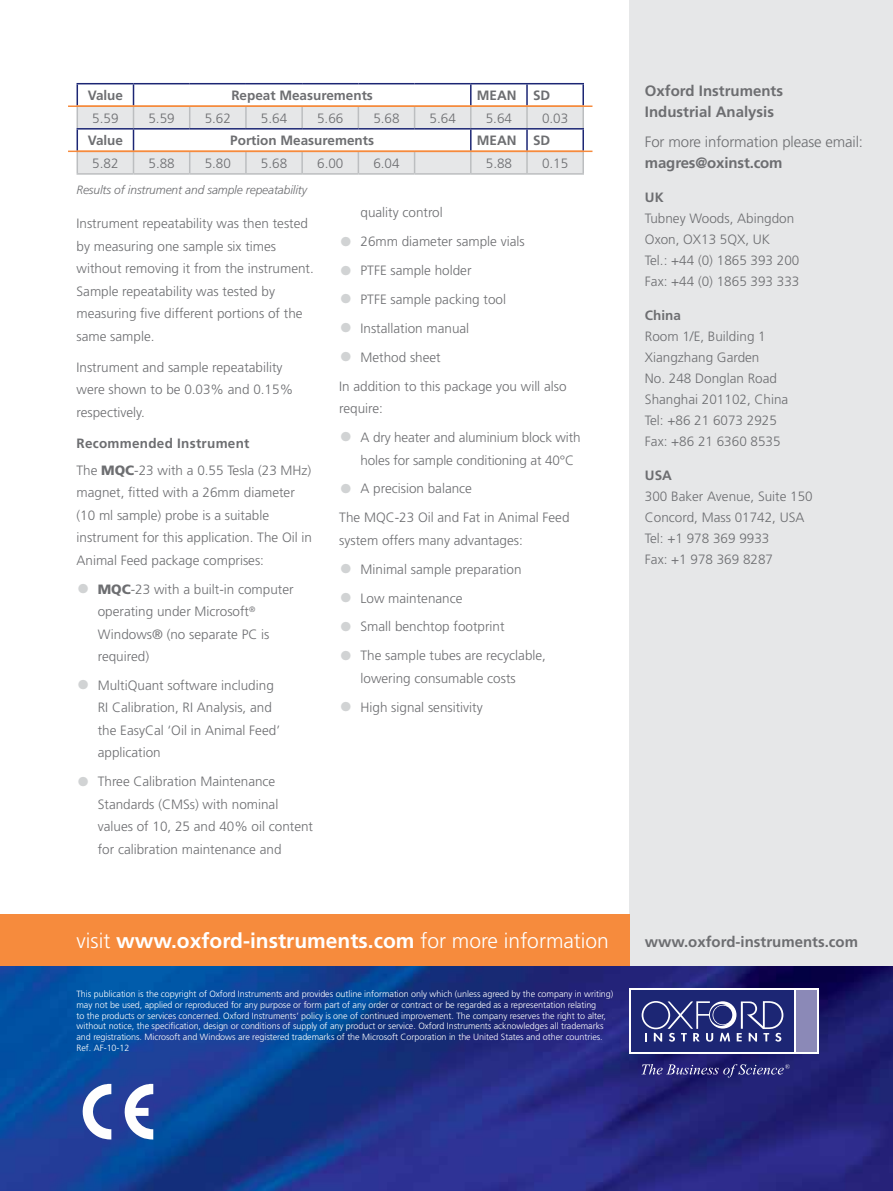
<style>
.page{position:relative;width:893px;height:1191px;background:#fff}
.page>*{position:absolute;margin:0;border:0;box-sizing:border-box;transform-origin:0 0}
.t1{font:700 21px "Frutiger";color:#fff}
.t2{font:700 15px/21px "Frutiger";color:#6d6e71}
.t3{font:300 15px "Frutiger";letter-spacing:-.01em;color:#6d6e71}
.t4{font:300 13.5px/22.5px "Frutiger";color:#6d6e71}
.t5{font:700 13.5px "Frutiger";color:#6d6e71}
.t6{font:italic 300 12px "Frutiger";letter-spacing:-.01em;color:#6d6e71}
.t7{font:300 9px/10.8px "Frutiger";letter-spacing:-.005em;color:#fff}
.s1{font-size:27px;color:#d1d3d4}
.s2{font-weight:700}
.s3{font-weight:900}
.s4{font-weight:300}
</style>
<div class="page">
<img style="left:0;top:965px;width:893px;height:226px">
<div style="left:629px;top:0;width:264px;height:965px;background:#e6e7e8"></div>
<div style="left:0;top:914px;width:629px;height:51px;background:#f68b3d"></div>
<div style="left:629px;top:988px;width:190px;height:65px;background:#fff"></div>
<div style="left:631px;top:990px;width:163px;height:62px;background:#1c2674"></div>
<div style="left:796px;top:990px;width:21px;height:62px;background:#8b89b7"></div>
<svg style="left:642px;top:1001px;width:141px;height:40px"></svg>
<svg style="left:641px;top:1064px;width:149px;height:13px;background:#454388"></svg>
<img style="left:82px;top:1083px;width:71px;height:56px">
<hr style="left:582px;top:107px;width:2px;height:21px;background:#bcbec0">
<hr style="left:582px;top:152px;width:2px;height:21px;background:#bcbec0">
<hr style="left:77px;top:173px;width:56px;height:2px;background:#bcbec0">
<hr style="left:133px;top:173px;width:57px;height:2px;background:#bcbec0">
<hr style="left:190px;top:173px;width:56px;height:2px;background:#bcbec0">
<hr style="left:246px;top:173px;width:56px;height:2px;background:#bcbec0">
<hr style="left:302px;top:173px;width:56px;height:2px;background:#bcbec0">
<hr style="left:358px;top:173px;width:57px;height:2px;background:#bcbec0">
<hr style="left:415px;top:173px;width:56px;height:2px;background:#bcbec0">
<hr style="left:471px;top:173px;width:56px;height:2px;background:#bcbec0">
<hr style="left:527px;top:173px;width:57px;height:2px;background:#bcbec0">
<hr style="left:77px;top:83px;width:56px;height:1px;background:#1c2674">
<hr style="left:133px;top:83px;width:57px;height:1px;background:#1c2674">
<hr style="left:190px;top:83px;width:56px;height:1px;background:#1c2674">
<hr style="left:246px;top:83px;width:56px;height:1px;background:#1c2674">
<hr style="left:302px;top:83px;width:56px;height:1px;background:#1c2674">
<hr style="left:358px;top:83px;width:57px;height:1px;background:#1c2674">
<hr style="left:415px;top:83px;width:56px;height:1px;background:#1c2674">
<hr style="left:471px;top:83px;width:56px;height:1px;background:#1c2674">
<hr style="left:527px;top:83px;width:57px;height:1px;background:#1c2674">
<hr style="left:582px;top:84px;width:2px;height:21px;background:#1c2674">
<svg style="left:77px;top:84px;width:506px;height:90px"></svg>
<hr style="left:190px;top:128px;width:56px;height:2px;background:#1c2674">
<hr style="left:246px;top:128px;width:56px;height:2px;background:#1c2674">
<hr style="left:302px;top:128px;width:56px;height:2px;background:#1c2674">
<hr style="left:358px;top:128px;width:57px;height:2px;background:#1c2674">
<hr style="left:415px;top:128px;width:56px;height:2px;background:#1c2674">
<hr style="left:471px;top:128px;width:56px;height:2px;background:#1c2674">
<hr style="left:470px;top:130px;width:2px;height:21px;background:#1c2674">
<hr style="left:527px;top:128px;width:57px;height:2px;background:#1c2674">
<hr style="left:526px;top:130px;width:2px;height:21px;background:#1c2674">
<hr style="left:582px;top:130px;width:2px;height:21px;background:#1c2674">
<hr style="left:68px;top:105px;width:524px;height:2px;background:#f68b3d">
<hr style="left:68px;top:151px;width:524px;height:1px;background:#f68b3d">
<p class="t5" style="left:88px;top:88px;width:37px">Value</p>
<p class="t5" style="left:231px;top:88px;width:143px">Repeat Measurements</p>
<p class="t5" style="left:477px;top:88px;width:75px">MEAN SD</p>
<p class="t4" style="left:92px;top:107px;width:28px">5.59</p>
<p class="t4" style="left:148px;top:107px;width:28px">5.59</p>
<p class="t4" style="left:205px;top:107px;width:28px">5.62</p>
<p class="t4" style="left:261px;top:107px;width:28px">5.64</p>
<p class="t4" style="left:317px;top:107px;width:28px">5.66</p>
<p class="t4" style="left:373px;top:107px;width:28px">5.68</p>
<p class="t4" style="left:430px;top:107px;width:28px">5.64</p>
<p class="t4" style="left:486px;top:107px;width:28px">5.64</p>
<p class="t4" style="left:542px;top:107px;width:28px">0.03</p>
<p class="t5" style="left:88px;top:133px;width:37px">Value</p>
<p class="t5" style="left:230px;top:133px;width:145px">Portion Measurements</p>
<p class="t5" style="left:477px;top:133px;width:75px">MEAN SD</p>
<p class="t4" style="left:92px;top:152px;width:28px">5.82</p>
<p class="t4" style="left:149px;top:152px;width:28px">5.88</p>
<p class="t4" style="left:205px;top:152px;width:28px">5.80</p>
<p class="t4" style="left:261px;top:152px;width:28px">5.68</p>
<p class="t4" style="left:317px;top:152px;width:28px">6.00</p>
<p class="t4" style="left:373px;top:152px;width:28px">6.04</p>
<p class="t4" style="left:486px;top:152px;width:28px">5.88</p>
<p class="t4" style="left:542px;top:152px;width:28px">0.15</p>
<p class="t6" style="left:77px;top:183px;width:232px">Results of instrument and sample repeatability</p>
<p class="t4" style="left:360px;top:201px;width:84px">quality control</p>
<p class="t4" style="left:339px;top:230px;width:187px"><span class="s1">•</span> 26mm diameter sample vials</p>
<p class="t4" style="left:339px;top:259px;width:134px"><span class="s1">•</span> PTFE sample holder</p>
<p class="t4" style="left:339px;top:288px;width:168px"><span class="s1">•</span> PTFE sample packing tool</p>
<p class="t4" style="left:339px;top:317px;width:132px"><span class="s1">•</span> Installation manual</p>
<p class="t4" style="left:339px;top:342px;width:229px;line-height:29px"><span class="s1">•</span> Method sheet<br>In addition to this package you will also</p>
<p class="t4" style="left:339px;top:397px;width:45px">require:</p>
<p class="t4" style="left:360px;top:426px;width:222px;text-indent:-21px"><span class="s1">•</span> A dry heater and aluminium block with holes for sample conditioning at 40°C</p>
<p class="t4" style="left:339px;top:474px;width:232px;line-height:29px"><span class="s1">•</span> A precision balance<br>The MQC-23 Oil and Fat in Animal Feed</p>
<p class="t4" style="left:339px;top:529px;width:185px">system offers many advantages:</p>
<p class="t4" style="left:339px;top:558px;width:184px"><span class="s1">•</span> Minimal sample preparation</p>
<p class="t4" style="left:339px;top:586px;width:125px"><span class="s1">•</span> Low maintenance</p>
<p class="t4" style="left:339px;top:615px;width:167px"><span class="s1">•</span> Small benchtop footprint</p>
<p class="t4" style="left:360px;top:644px;width:187px;text-indent:-21px"><span class="s1">•</span> The sample tubes are recyclable, lowering consumable costs</p>
<p class="t4" style="left:339px;top:696px;width:145px"><span class="s1">•</span> High signal sensitivity</p>
<p class="t4" style="left:77px;top:212px;width:239px">Instrument repeatability was then tested by measuring one sample six times without removing it from the instrument.<br>Sample repeatability was tested by measuring five different portions of the same sample.</p>
<p class="t4" style="left:77px;top:356px;width:218px">Instrument and sample repeatability were shown to be 0.03% and 0.15% respectively.</p>
<p class="t4" style="left:77px;top:430px;width:236px;line-height:26.7px"><span class="s2">Recommended Instrument<br></span>The <span class="s3">MQC</span>-23 with a 0.55 Tesla (23 MHz)</p>
<p class="t4" style="left:77px;top:481px;width:237px">magnet, fitted with a 26mm diameter (10 ml sample) probe is a suitable instrument for this application. The Oil in Animal Feed package comprises:</p>
<p class="t4" style="left:98px;top:577px;width:197px;text-indent:-21px"><span class="s1">•</span> <span class="s3">MQC</span>-23 with a built-in computer operating under Microsoft<sup>®<br></sup>Windows® (no separate PC is required)</p>
<p class="t4" style="left:98px;top:674px;width:184px;text-indent:-21px"><span class="s1">•</span> MultiQuant software including<br>RI Calibration, RI Analysis, and the EasyCal ‘Oil in Animal Feed’ application</p>
<p class="t4" style="left:98px;top:770px;width:217px;text-indent:-21px"><span class="s1">•</span> Three Calibration Maintenance<br>Standards (CMSs) with nominal values of 10, 25 and 40% oil content for calibration maintenance and</p>
<h1 class="t1" style="left:77px;top:928px;width:534px"><span class="s4">visit</span> www.oxford-instruments.com <span class="s4">for more information</span></h1>
<p class="t7" style="left:77px;top:988px;width:538px">This publication is the copyright of Oxford Instruments and provides outline information only which (unless agreed by the company in writing) may not be used, applied or reproduced for any purpose or form part of any order or contract or be regarded as a representation relating<br>to the products or services concerned. Oxford Instruments’ policy is one of continued improvement. The company reserves the right to alter, without notice, the specification, design or conditions of supply of any product or service. Oxford Instruments acknowledges all trademarks and registrations. Microsoft and Windows are registered trademarks of the Microsoft Corporation in the United States and other countries.<br>Ref. AF-10-12</p>
<p class="t2" style="left:645px;top:80px;width:140px">Oxford Instruments<br>Industrial Analysis</p>
<p class="t3" style="left:645px;top:134px;width:220px">For more information please email:</p>
<p class="t2" style="left:645px;top:153px;width:139px">magres@oxinst.com</p>
<p class="t5" style="left:645px;top:190px;width:20px">UK</p>
<p class="t4" style="left:645px;top:208px;width:156px;line-height:21px">Tubney Woods, Abingdon<br>Oxon, OX13 5QX, UK<br>Tel.: +44 (0) 1865 393 200<br>Fax: +44 (0) 1865 393 333</p>
<p class="t5" style="left:645px;top:307px;width:38px">China</p>
<p class="t4" style="left:645px;top:326px;width:145px;line-height:21px">Room 1/E, Building 1<br>Xiangzhang Garden<br>No. 248 Donglan Road<br>Shanghai 201102, China<br>Tel: +86 21 6073 2925<br>Fax: +86 21 6360 8535</p>
<p class="t5" style="left:645px;top:467px;width:28px">USA</p>
<p class="t4" style="left:645px;top:486px;width:169px;line-height:21px">300 Baker Avenue, Suite 150<br>Concord, Mass 01742, USA<br>Tel: +1 978 369 9933<br>Fax: +1 978 369 8287</p>
<p class="t2" style="left:645px;top:931px;width:215px">www.oxford-instruments.com</p>
</div>
